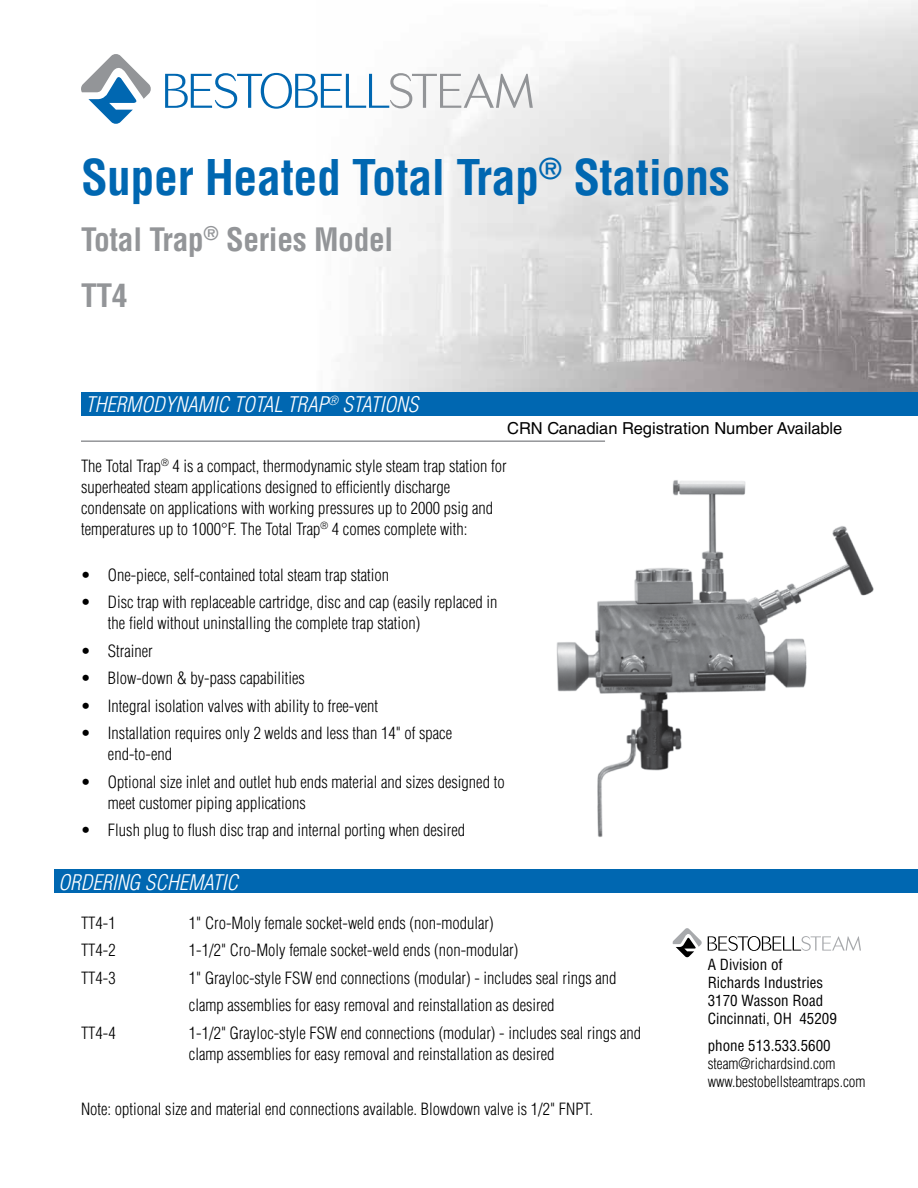
<style>
.page{position:relative;width:918px;height:1188px;background:#fff}
.page>*{position:absolute;margin:0;border:0;box-sizing:border-box;transform-origin:0 0}
.t1{font:700 condensed 48px "Helvetica LT Std";letter-spacing:-.01em;color:#0067b1}
.t2{font:700 condensed 31.5px/56.1px "Helvetica LT Std";letter-spacing:-.01em;color:#939598}
.t3{font:italic 300 condensed 21px "Helvetica LT Std";color:#fff}
.t4{font:300 condensed 16.5px/21px "Helvetica LT Std";color:#000}
.t5{font:16.5px "Helvetica LT Std";color:#000}
.t6{font:condensed 15px/18px "Helvetica LT Std";color:#000}
.t7{font:300 condensed 15px/18px "Helvetica LT Std";color:#000}
</style>
<div class="page">
<img style="left:556px;top:480px;width:318px;height:357px">
<img style="left:348px;top:0;width:570px;height:392px">
<svg style="left:165px;top:73px;width:368px;height:36px"></svg>
<svg style="left:81px;top:54px;width:70px;height:70px"></svg>
<div style="left:81px;top:392px;width:837px;height:24px;background:#0067b1"></div>
<hr style="left:81px;top:440px;width:524px;height:2px;background:#939598">
<svg style="left:708px;top:936px;width:153px;height:15px"></svg>
<svg style="left:673px;top:928px;width:29px;height:29px"></svg>
<div style="left:54px;top:869px;width:864px;height:24px;background:#0067b1"></div>
<h1 class="t1" style="left:81px;top:147px;width:651px">Super Heated Total Trap<sup>®</sup> Stations</h1>
<h2 class="t2" style="left:81px;top:211px;width:314px">Total Trap<sup>®</sup> Series Model<br>TT4</h2>
<p class="t3" style="left:86px;top:391px;width:334px">THERMODYNAMIC TOTAL TRAP<sup>®</sup> STATIONS</p>
<p class="t5" style="left:507px;top:418px;width:337px">CRN Canadian Registration Number Available</p>
<p class="t4" style="left:81px;top:455px;width:427px">The Total Trap<sup>®</sup> 4 is a compact, thermodynamic style steam trap station for superheated steam applications designed to efficiently discharge condensate on applications with working pressures up to 2000 psig and temperatures up to 1000°F. The Total Trap<sup>®</sup> 4 comes complete with:</p>
<p class="t4" style="left:81px;top:564px;width:310px">• One-piece, self-contained total steam trap station</p>
<p class="t4" style="left:108px;top:592px;width:391px;text-indent:-27px">• Disc trap with replaceable cartridge, disc and cap (easily replaced in the field without uninstalling the complete trap station)</p>
<p class="t4" style="left:81px;top:640px;width:73px">• Strainer</p>
<p class="t4" style="left:81px;top:668px;width:226px">• Blow-down &amp; by-pass capabilities</p>
<p class="t4" style="left:81px;top:695px;width:299px">• Integral isolation valves with ability to free-vent</p>
<p class="t4" style="left:108px;top:723px;width:346px;text-indent:-27px">• Installation requires only 2 welds and less than 14" of space end-to-end</p>
<p class="t4" style="left:108px;top:771px;width:398px;text-indent:-27px">• Optional size inlet and outlet hub ends material and sizes designed to meet customer piping applications</p>
<p class="t4" style="left:81px;top:820px;width:386px">• Flush plug to flush disc trap and internal porting when desired</p>
<p class="t3" style="left:58px;top:869px;width:181px">ORDERING SCHEMATIC</p>
<p class="t4" style="left:81px;top:912px;width:36px">TT4-1</p>
<p class="t4" style="left:189px;top:912px;width:306px">1" Cro-Moly female socket-weld ends (non-modular)</p>
<p class="t4" style="left:81px;top:940px;width:36px">TT4-2</p>
<p class="t4" style="left:189px;top:940px;width:331px">1-1/2" Cro-Moly female socket-weld ends (non-modular)</p>
<p class="t4" style="left:81px;top:967px;width:36px">TT4-3</p>
<p class="t4" style="left:189px;top:964px;width:429px;line-height:27.5px">1" Grayloc-style FSW end connections (modular) - includes seal rings and clamp assemblies for easy removal and reinstallation as desired</p>
<p class="t4" style="left:81px;top:1022px;width:36px">TT4-4</p>
<p class="t4" style="left:189px;top:1022px;width:454px">1-1/2" Grayloc-style FSW end connections (modular) - includes seal rings and clamp assemblies for easy removal and reinstallation as desired</p>
<p class="t4" style="left:81px;top:1098px;width:514px">Note: optional size and material end connections available. Blowdown valve is 1/2" FNPT.</p>
<p class="t6" style="left:708px;top:955px;width:131px">A Division of<br>Richards Industries<br>3170 Wasson Road<br>Cincinnati, OH 45209</p>
<p class="t6" style="left:708px;top:1037px;width:124px">phone 513.533.5600</p>
<p class="t7" style="left:708px;top:1055px;width:159px">steam@richardsind.com www.bestobellsteamtraps.com</p>
</div>
